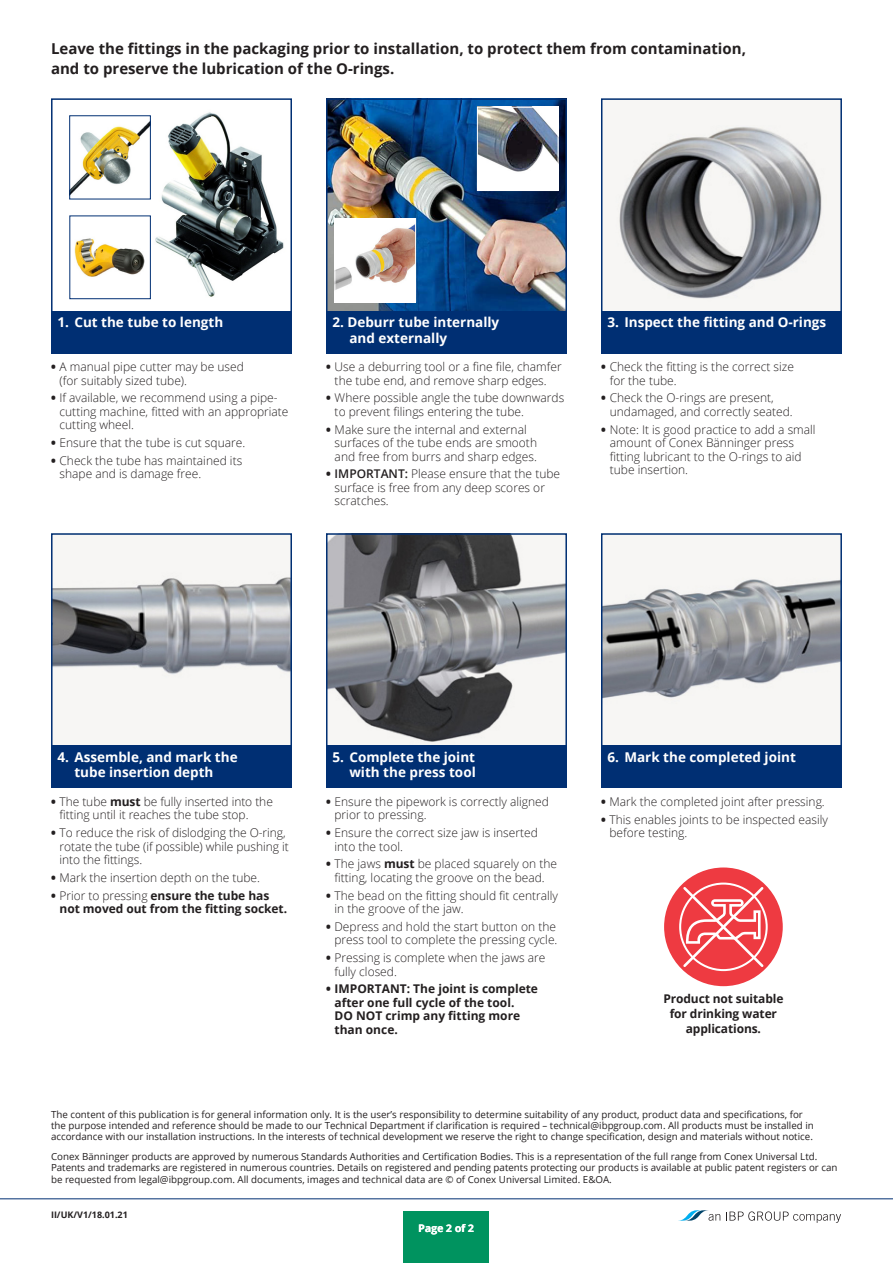
<style>
.page{position:relative;width:893px;height:1263px;background:#fff}
.page>*{position:absolute;margin:0;border:0;box-sizing:border-box;transform-origin:0 0}
._03_-_10pt_Body_100{font:700 15px/19.5px "Open Sans";color:#231f20}
._00_-_Image_box_inde{font:700 13.5px/15px "Open Sans";color:#fff;text-align:center}
.t1{font:300 12px/13.5px "Open Sans";color:#231f20}
._06_-_Table_8pt{font:700 12px/13.5px "Open Sans";letter-spacing:-.005em;color:#231f20}
._00_-_Image_box_inde-2{font:700 10.5px "Open Sans";color:#fff}
._01a_-_Install_box_6{font:9.75px/11.2px "Open Sans";color:#231f20}
._03_-_10pt_Body_100-2{font:700 9px "Open Sans";color:#231f20}
.s1{font-weight:800}
.s2{font-weight:600}
.s3{font-weight:700}
.s4{font-weight:300}
</style>
<div class="page">
<hr style="left:0;top:1198px;width:893px;height:1px;background:#002f73">
<svg style="left:726px;top:1211px;width:115px;height:12px"></svg>
<svg style="left:678px;top:1210px;width:42px;height:11px"></svg>
<div style="left:404px;top:1211px;width:85px;height:52px;background:#00935f"></div>
<img style="left:54px;top:536px;width:235px;height:210px">
<div style="left:51px;top:533px;width:241px;height:219px;border:2px solid #002f73"></div>
<img style="left:150px;top:112px;width:134px;height:188px">
<div style="left:51px;top:98px;width:241px;height:221px;border:2px solid #002f73"></div>
<img style="left:329px;top:101px;width:235px;height:210px">
<div style="left:326px;top:98px;width:241px;height:216px;border:2px solid #002f73"></div>
<img style="left:329px;top:536px;width:235px;height:210px">
<div style="left:326px;top:533px;width:241px;height:222px;border:2px solid #002f73"></div>
<img style="left:604px;top:101px;width:235px;height:210px">
<div style="left:601px;top:98px;width:241px;height:219px;border:2px solid #002f73"></div>
<img style="left:604px;top:536px;width:235px;height:210px">
<div style="left:601px;top:533px;width:241px;height:224px;border:2px solid #002f73"></div>
<div style="left:51px;top:311px;width:241px;height:42px;background:#002f73"></div>
<div style="left:51px;top:746px;width:241px;height:42px;background:#002f73"></div>
<div style="left:326px;top:311px;width:241px;height:42px;background:#002f73"></div>
<div style="left:326px;top:746px;width:241px;height:42px;background:#002f73"></div>
<div style="left:601px;top:311px;width:241px;height:42px;background:#002f73"></div>
<div style="left:601px;top:746px;width:241px;height:42px;background:#002f73"></div>
<img style="left:71px;top:122px;width:78px;height:73px">
<div style="left:69px;top:115px;width:82px;height:84px;border:1px solid #002f73"></div>
<img style="left:75px;top:238px;width:70px;height:39px">
<div style="left:69px;top:216px;width:82px;height:83px;border:1px solid #002f73"></div>
<img style="left:479px;top:109px;width:77px;height:80px">
<div style="left:477px;top:107px;width:81px;height:84px;border:1px solid #fff"></div>
<img style="left:336px;top:220px;width:78px;height:80px">
<div style="left:334px;top:218px;width:82px;height:84px;border:1px solid #fff"></div>
<div style="left:664px;top:867px;width:119px;height:119px;background:#ee3a41;border-radius:50%"></div>
<svg style="left:681px;top:884px;width:85px;height:85px"></svg>
<p class="_03_-_10pt_Body_100" style="left:51px;top:38px;width:696px">Leave the fittings in the packaging prior to installation, to protect them from contamination, and to preserve the lubrication of the O-rings.</p>
<p class="_00_-_Image_box_inde" style="left:57px;top:315px;width:167px">1. Cut the tube to length</p>
<p class="t1" style="left:60px;top:360px;width:186px;text-indent:-9px"><span class="s1">•</span> A manual pipe cutter may be used (for suitably sized tube).</p>
<p class="t1" style="left:60px;top:391px;width:231px;text-indent:-9px"><span class="s1">•</span> If available, we recommend using a pipe&shy;cutting machine, fitted with an appropriate cutting wheel.</p>
<p class="t1" style="left:51px;top:436px;width:196px"><span class="s1">•</span> Ensure that the tube is cut square.</p>
<p class="t1" style="left:60px;top:453px;width:184px;text-indent:-9px"><span class="s1">•</span> Check the tube has maintained its shape and is damage free.</p>
<p class="_00_-_Image_box_inde" style="left:349px;top:315px;width:151px;text-align:left;text-indent:-17px">2. Deburr tube internally and externally</p>
<p class="t1" style="left:326px;top:360px;width:237px;text-align:center"><span class="s1">•</span> Use a deburring tool or a fine file, chamfer the tube end, and remove sharp edges.</p>
<p class="t1" style="left:335px;top:391px;width:231px;text-indent:-9px"><span class="s1">•</span> Where possible angle the tube downwards to prevent filings entering the tube.</p>
<p class="t1" style="left:335px;top:422px;width:204px;text-indent:-9px"><span class="s1">•</span> Make sure the internal and external surfaces of the tube ends are smooth and free from burrs and sharp edges.</p>
<p class="t1" style="left:335px;top:467px;width:227px;text-indent:-9px"><span class="s1">•</span> <span class="s2">IMPORTANT:</span> Please ensure that the tube surface is free from any deep scores or scratches.</p>
<p class="_00_-_Image_box_inde" style="left:607px;top:315px;width:220px">3. Inspect the fitting and O-rings</p>
<p class="t1" style="left:610px;top:360px;width:186px;text-indent:-9px"><span class="s1">•</span> Check the fitting is the correct size for the tube.</p>
<p class="t1" style="left:610px;top:391px;width:184px;text-indent:-9px"><span class="s1">•</span> Check the O-rings are present, undamaged, and correctly seated.</p>
<p class="t1" style="left:610px;top:422px;width:207px;text-indent:-9px"><span class="s1">•</span> Note: It is good practice to add a small amount of Conex Bänninger press fitting lubricant to the O-rings to aid tube insertion.</p>
<p class="_00_-_Image_box_inde" style="left:57px;top:750px;width:182px">4. Assemble, and mark the tube insertion depth</p>
<p class="t1" style="left:60px;top:794px;width:215px;text-indent:-9px"><span class="s1">•</span> The tube <span class="s3">must</span> be fully inserted into the fitting until it reaches the tube stop.</p>
<p class="t1" style="left:60px;top:826px;width:231px;text-indent:-9px"><span class="s1">•</span> To reduce the risk of dislodging the O-ring, rotate the tube (if possible) while pushing it into the fittings.</p>
<p class="t1" style="left:51px;top:870px;width:210px"><span class="s1">•</span> Mark the insertion depth on the tube.</p>
<p class="_06_-_Table_8pt" style="left:60px;top:888px;width:229px;text-indent:-9px"><span class="s1">•</span> <span class="s4">Prior to pressing</span> ensure the tube has not moved out from the fitting socket.</p>
<p class="_00_-_Image_box_inde" style="left:332px;top:750px;width:145px;text-align:right">5. Complete the joint with the press tool</p>
<p class="t1" style="left:334px;top:794px;width:216px;text-indent:-9px"><span class="s1">•</span> Ensure the pipework is correctly aligned prior to pressing.</p>
<p class="t1" style="left:334px;top:826px;width:205px;text-indent:-9px"><span class="s1">•</span> Ensure the correct size jaw is inserted into the tool.</p>
<p class="t1" style="left:326px;top:857px;width:233px;text-align:center"><span class="s1">•</span> The jaws <span class="s3">must</span> be placed squarely on the fitting, locating the groove on the bead.</p>
<p class="t1" style="left:334px;top:888px;width:225px;text-indent:-9px"><span class="s1">•</span> The bead on the fitting should fit centrally in the groove of the jaw.</p>
<p class="t1" style="left:326px;top:919px;width:233px;text-align:right"><span class="s1">•</span> Depress and hold the start button on the press tool to complete the pressing cycle.</p>
<p class="t1" style="left:334px;top:951px;width:212px;text-indent:-9px"><span class="s1">•</span> Pressing is complete when the jaws are fully closed.</p>
<p class="_06_-_Table_8pt" style="left:334px;top:982px;width:205px;text-indent:-9px"><span class="s1">•</span> IMPORTANT: The joint is complete after one full cycle of the tool.<br>DO NOT crimp any fitting more than once.</p>
<p class="_00_-_Image_box_inde" style="left:607px;top:750px;width:190px">6. Mark the completed joint</p>
<p class="t1" style="left:601px;top:794px;width:225px"><span class="s1">•</span> Mark the completed joint after pressing.</p>
<p class="t1" style="left:609px;top:812px;width:220px;text-indent:-9px"><span class="s1">•</span> This enables joints to be inspected easily before testing.</p>
<p class="_06_-_Table_8pt" style="left:663px;top:991px;width:122px;line-height:15px;text-align:center">Product not suitable for drinking water applications.</p>
<p class="_01a_-_Install_box_6" style="left:51px;top:1108px;width:764px">The content of this publication is for general information only. It is the user’s responsibility to determine suitability of any product, product data and specifications, for the purpose intended and reference should be made to our Technical Department if clarification is required – technical@ibpgroup.com. All products must be installed in accordance with our installation instructions. In the interests of technical development we reserve the right to change specification, design and materials without notice.</p>
<p class="_01a_-_Install_box_6" style="left:51px;top:1151px;width:788px">Conex Bänninger products are approved by numerous Standards Authorities and Certification Bodies. This is a representation of the full range from Conex Universal Ltd.<br>Patents and trademarks are registered in numerous countries. Details on registered and pending patents protecting our products is available at public patent registers or can be requested from legal@ibpgroup.com. All documents, images and technical data are © of Conex Universal Limited. E&amp;OA.</p>
<p class="_03_-_10pt_Body_100-2" style="left:51px;top:1209px;width:78px">II/UK/V1/18.01.21</p>
<p class="_00_-_Image_box_inde-2" style="left:418px;top:1221px;width:57px">Page 2 of 2</p>
</div>
